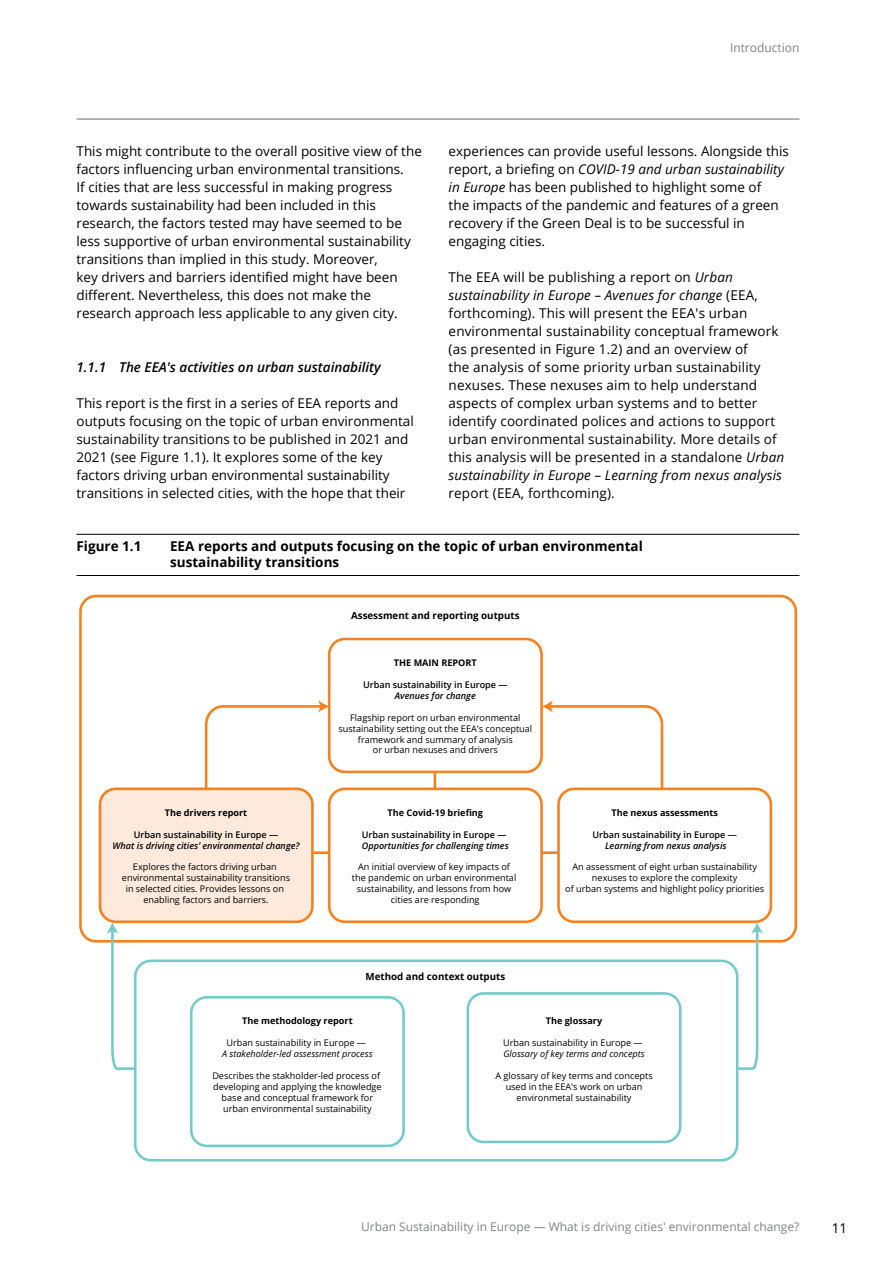
<style>
.page{position:relative;width:893px;height:1263px;background:#fff}
.page>*{position:absolute;margin:0;border:0;box-sizing:border-box;transform-origin:0 0}
.t1{font:13.5px/18px "Open Sans";color:#000}
.t2{font:700 13.5px/16.5px "Open Sans";color:#000}
.t3{font:italic 600 13.5px "Open Sans";color:#000}
.t4{font:12px "Open Sans";color:#808285}
.t5{font:700 9.75px "Open Sans";color:#000}
.t6{font:9.15px/10.9px "Open Sans";color:#000;text-align:center}
.t7{font:italic 600 9.15px "Open Sans";color:#000}
.t8{font:600 9.15px "Open Sans";color:#000}
.t9{font:700 9.15px "Open Sans";color:#000}
.t10{font:italic 9.15px "Open Sans";color:#000}
.s1{font-style:italic}
</style>
<div class="page">
<hr style="left:77px;top:119px;width:722px;height:1px;background:#6d6e71">
<hr style="left:77px;top:534px;width:722px;height:1px;background:#000">
<hr style="left:77px;top:575px;width:722px;height:1px;background:#000">
<div style="left:79px;top:595px;width:718px;height:347px;border:3px solid #f58220;border-radius:16px"></div>
<div style="left:328px;top:638px;width:215px;height:135px;border:3px solid #f58220;border-radius:16px"></div>
<div style="left:328px;top:787px;width:215px;height:136px;border:3px solid #f58220;border-radius:16px"></div>
<div style="left:190px;top:996px;width:215px;height:151px;border:3px solid #74cbc8;border-radius:16px"></div>
<div style="left:467px;top:992px;width:214px;height:151px;border:3px solid #74cbc8;border-radius:16px"></div>
<div style="left:557px;top:787px;width:215px;height:136px;border:3px solid #f58220;border-radius:16px"></div>
<div style="left:100px;top:789px;width:212px;height:133px;background:#fdeadd;border-radius:16px"></div>
<svg style="left:204px;top:700px;width:125px;height:87px"></svg>
<svg style="left:542px;top:700px;width:123px;height:91px"></svg>
<div style="left:134px;top:959px;width:604px;height:202px;border:3px solid #74cbc8;border-radius:16px"></div>
<svg style="left:106px;top:922px;width:31px;height:149px"></svg>
<svg style="left:735px;top:922px;width:28px;height:149px"></svg>
<div style="left:99px;top:787px;width:215px;height:136px;border:3px solid #f58220;border-radius:16px"></div>
<hr style="left:312px;top:851px;width:17px;height:3px;background:#f58220">
<hr style="left:542px;top:851px;width:17px;height:3px;background:#f58220">
<svg style="left:434px;top:772px;width:2px;height:17px"></svg>
<p class="t4" style="left:730px;top:40px;width:71px">Introduction</p>
<p class="t1" style="left:77px;top:142px;width:347px">This might contribute to the overall positive view of the factors influencing urban environmental transitions.<br>If cities that are less successful in making progress towards sustainability had been included in this research, the factors tested may have seemed to be less supportive of urban environmental sustainability transitions than implied in this study. Moreover,<br>key drivers and barriers identified might have been different. Nevertheless, this does not make the research approach less applicable to any given city.</p>
<p class="t3" style="left:77px;top:358px;width:306px">1.1.1 The EEA's activities on urban sustainability</p>
<p class="t1" style="left:77px;top:393px;width:339px">This report is the first in a series of EEA reports and outputs focusing on the topic of urban environmental sustainability transitions to be published in 2021 and 2021 (see Figure 1.1). It explores some of the key factors driving urban environmental sustainability transitions in selected cities, with the hope that their</p>
<p class="t1" style="left:449px;top:141px;width:342px">experiences can provide useful lessons. Alongside this report, a briefing on <span class="s1">COVID-19 and urban sustainability in Europe</span> has been published to highlight some of<br>the impacts of the pandemic and features of a green recovery if the Green Deal is to be successful in engaging cities.</p>
<p class="t1" style="left:449px;top:267px;width:337px">The EEA will be publishing a report on <span class="s1">Urban sustainability in Europe – Avenues for change</span> (EEA, forthcoming). This will present the EEA's urban environmental sustainability conceptual framework (as presented in Figure 1.2) and an overview of<br>the analysis of some priority urban sustainability nexuses. These nexuses aim to help understand aspects of complex urban systems and to better identify coordinated polices and actions to support urban environmental sustainability. More details of this analysis will be presented in a standalone <span class="s1">Urban sustainability in Europe – Learning from nexus analysis</span></p>
<p class="t1" style="left:449px;top:483px;width:168px">report (EEA, forthcoming).</p>
<p class="t2" style="left:77px;top:537px;width:66px">Figure 1.1</p>
<p class="t2" style="left:170px;top:537px;width:474px">EEA reports and outputs focusing on the topic of urban environmental sustainability transitions</p>
<p class="t5" style="left:351px;top:608px;width:170px">Assessment and reporting outputs</p>
<p class="t9" style="left:165px;top:806px;width:84px">The drivers report</p>
<p class="t8" style="left:134px;top:828px;width:146px">Urban sustainability in Europe —</p>
<p class="t7" style="left:113px;top:839px;width:189px">What is driving cities’ environmental change?</p>
<p class="t6" style="left:122px;top:861px;width:170px">Explores the factors driving urban environmental sustainability transitions in selected cities. Provides lessons on enabling factors and barriers.</p>
<p class="t9" style="left:394px;top:656px;width:84px">THE MAIN REPORT</p>
<p class="t8" style="left:363px;top:678px;width:146px">Urban sustainability in Europe —</p>
<p class="t7" style="left:395px;top:689px;width:82px">Avenues for change</p>
<p class="t6" style="left:338px;top:712px;width:195px">Flagship report on urban environmental sustainability setting out the EEA's conceptual framework and summary of analysis<br>or urban nexuses and drivers</p>
<p class="t9" style="left:388px;top:806px;width:97px">The Covid-19 briefing</p>
<p class="t8" style="left:362px;top:828px;width:146px">Urban sustainability in Europe —</p>
<p class="t7" style="left:362px;top:839px;width:149px">Opportunities for challenging times</p>
<p class="t6" style="left:352px;top:861px;width:166px">An initial overview of key impacts of the pandemic on urban environmental sustainability, and lessons from how cities are responding</p>
<p class="t5" style="left:365px;top:969px;width:141px">Method and context outputs</p>
<p class="t9" style="left:611px;top:806px;width:108px">The nexus assessments</p>
<p class="t8" style="left:592px;top:828px;width:146px">Urban sustainability in Europe —</p>
<p class="t7" style="left:605px;top:839px;width:123px">Learning from nexus analysis</p>
<p class="t6" style="left:565px;top:861px;width:200px">An assessment of eight urban sustainability nexuses to explore the complexity<br>of urban systems and highlight policy priorities</p>
<p class="t9" style="left:242px;top:1014px;width:112px">The methodology report</p>
<p class="t6" style="left:226px;top:1037px;width:141px">Urban sustainability in Europe —</p>
<p class="t10" style="left:222px;top:1047px;width:152px">A stakeholder-led assessment process</p>
<p class="t6" style="left:212px;top:1070px;width:171px">Describes the stakholder-led process of developing and applying the knowledge base and conceptual framework for urban environmental sustainability</p>
<p class="t9" style="left:546px;top:1014px;width:58px">The glossary</p>
<p class="t6" style="left:503px;top:1037px;width:141px">Urban sustainability in Europe —</p>
<p class="t10" style="left:503px;top:1047px;width:143px">Glossary of key terms and concepts</p>
<p class="t6" style="left:495px;top:1070px;width:159px">A glossary of key terms and concepts used in the EEA's work on urban environmetal sustainability</p>
<p class="t4" style="left:361px;top:1218px;width:440px">Urban Sustainability in Europe — What is driving cities' environmental change?</p>
<p class="t1" style="left:832px;top:1218px;width:17px">11</p>
</div>
